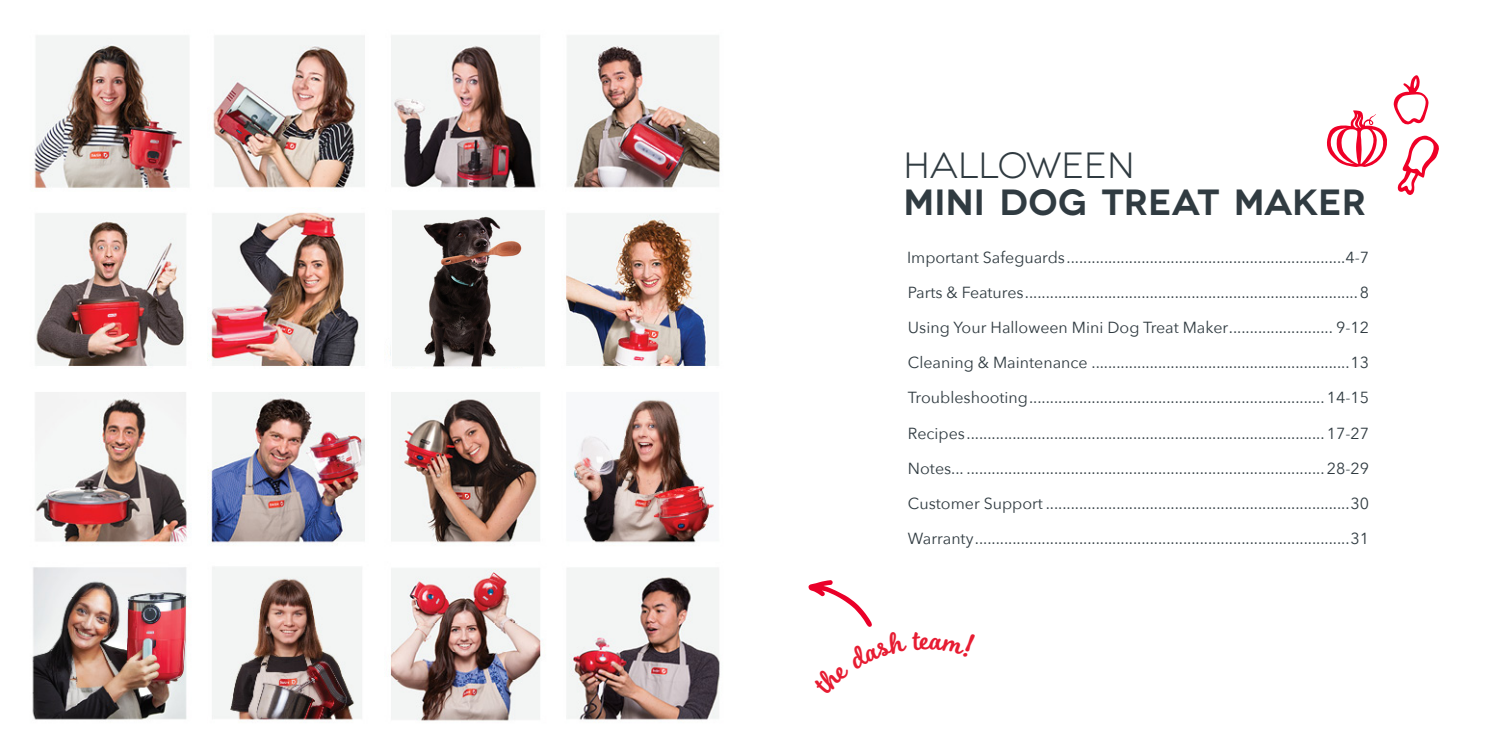
<style>
.page{position:relative;width:1509px;height:755px;background:#fff}
.page>*{position:absolute;margin:0;border:0;box-sizing:border-box;transform-origin:0 0}
.t1{font:600 36.4px "Novecentowide";color:#303b41}
.t2{font:36.4px "Novecentowide";color:#303b41}
.t3{font:16px/35.2px "Avenir Next";color:#303b41;text-align:justify}
</style>
<div class="page">
<img style="left:32px;top:35px;width:688px;height:686px">
<img style="left:391px;top:209px;width:153px;height:157px">
<svg style="left:1397px;top:135px;width:42px;height:60px"></svg>
<svg style="left:1327px;top:110px;width:60px;height:57px"></svg>
<svg style="left:1393px;top:75px;width:35px;height:50px"></svg>
<svg style="left:808px;top:580px;width:64px;height:47px"></svg>
<p class="t2" style="left:903px;top:144px;width:233px">HALLOWEEN</p>
<p class="t1" style="left:903px;top:180px;width:464px">MINI DOG TREAT MAKER</p>
<p class="t3" style="left:906px;top:239px;width:463px">Important Safeguards...................................................................4-7<br>Parts &amp; Features................................................................................8<br>Using Your Halloween Mini Dog Treat Maker......................... 9-12</p>
<p class="t3" style="left:907px;top:344px;width:462px">Cleaning &amp; Maintenance ..............................................................13</p>
<p class="t3" style="left:907px;top:379px;width:462px">Troubleshooting.......................................................................14-15</p>
<p class="t3" style="left:907px;top:414px;width:462px">Recipes......................................................................................17-27</p>
<p class="t3" style="left:907px;top:449px;width:462px">Notes... ......................................................................................28-29</p>
<p class="t3" style="left:907px;top:484px;width:462px">Customer Support .........................................................................30</p>
<p class="t3" style="left:907px;top:520px;width:462px">Warranty..........................................................................................31</p>
</div>
